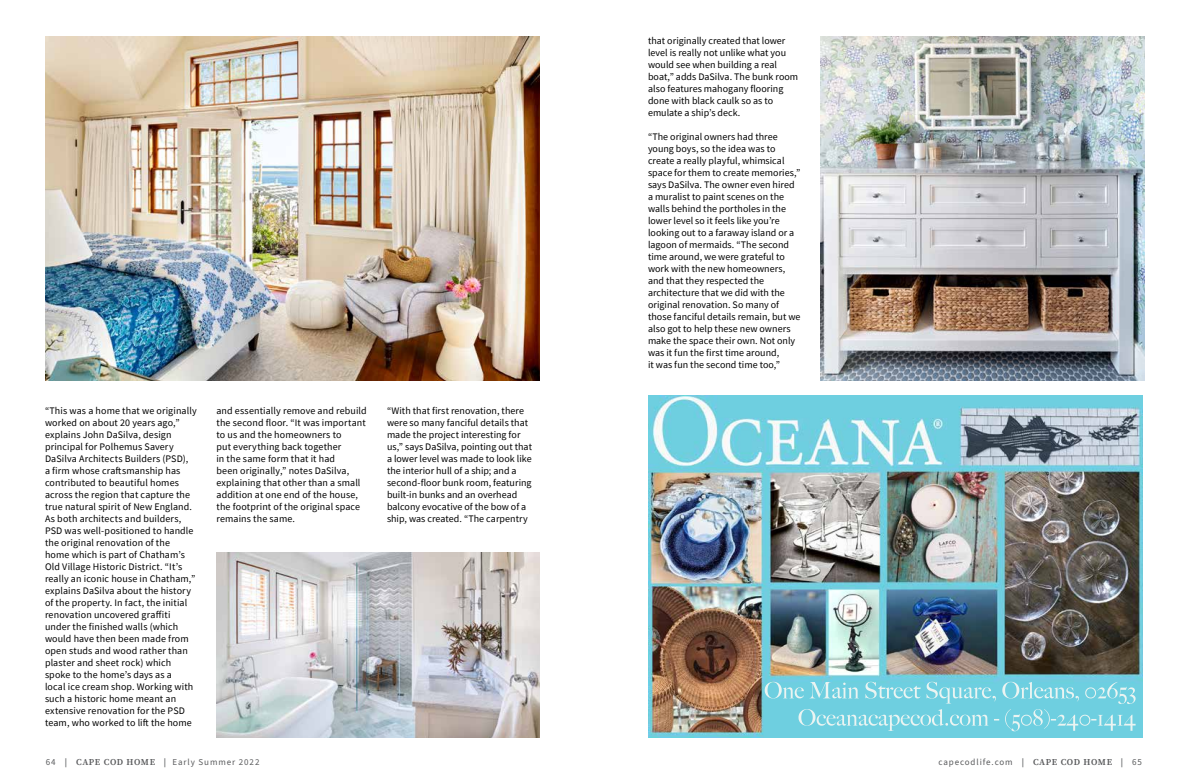
<style>
.page{position:relative;width:1188px;height:783px;background:#fff}
.page>*{position:absolute;margin:0;border:0;box-sizing:border-box;transform-origin:0 0}
.t1{font:10px/12px "Source Sans Pro";letter-spacing:.01em;color:#000}
.t2{font:9px "Source Sans 3";letter-spacing:.1em;color:#5a5b5d}
.t3{font:9px "Source Sans 3";letter-spacing:.1em;color:#58595b}
.s1{font-weight:600;color:#58595b}
.s2{font-family:"Source Serif 4";font-weight:600}
.s3{font-weight:600}
</style>
<div class="page">
<img style="left:45px;top:36px;width:495px;height:344px">
<img style="left:216px;top:552px;width:324px;height:186px">
<img style="left:820px;top:36px;width:325px;height:344px">
<img style="left:648px;top:396px;width:495px;height:342px">
<p class="t1" style="left:45px;top:405px;width:153px">“This was a home that we originally worked on about 20 years ago,” explains John DaSilva, design principal for Polhemus Savery<br>DaSilva Architects Builders (PSD),<br>a firm whose craftsmanship has contributed to beautiful homes across the region that capture the true natural spirit of New England.<br>As both architects and builders,<br>PSD was well-positioned to handle the original renovation of the home which is part of Chatham’s<br>Old Village Historic District. “It’s really an iconic house in Chatham,” explains DaSilva about the history of the property. In fact, the initial renovation uncovered graffiti under the finished walls (which would have then been made from open studs and wood rather than plaster and sheet rock) which spoke to the home’s days as a<br>local ice cream shop. Working with such a historic home meant an extensive renovation for the PSD team, who worked to lift the home</p>
<p class="t1" style="left:216px;top:405px;width:152px">and essentially remove and rebuild the second floor. “It was important to us and the homeowners to<br>put everything back together<br>in the same form that it had<br>been originally,” notes DaSilva, explaining that other than a small addition at one end of the house, the footprint of the original space remains the same.</p>
<p class="t1" style="left:387px;top:405px;width:147px">“With that first renovation, there were so many fanciful details that made the project interesting for us,” says DaSilva, pointing out that a lower level was made to look like the interior hull of a ship; and a second-floor bunk room, featuring built-in bunks and an overhead balcony evocative of the bow of a ship, was created. “The carpentry</p>
<p class="t1" style="left:648px;top:34px;width:152px">that originally created that lower level is really not unlike what you would see when building a real boat,” adds DaSilva. The bunk room also features mahogany flooring done with black caulk so as to emulate a ship’s deck.</p>
<p class="t1" style="left:648px;top:130px;width:154px">“The original owners had three young boys, so the idea was to create a really playful, whimsical space for them to create memories,” says DaSilva. The owner even hired a muralist to paint scenes on the walls behind the portholes in the lower level so it feels like you’re looking out to a faraway island or a lagoon of mermaids. “The second time around, we were grateful to work with the new homeowners, and that they respected the architecture that we did with the original renovation. So many of those fanciful details remain, but we also got to help these new owners make the space their own. Not only was it fun the first time around,<br>it was fun the second time too,”</p>
<p class="t2" style="left:46px;top:756px;width:215px">64 <span class="s1">|</span> <span class="s2">CAPE COD HOME</span> <span class="s1">|</span> Early Summer 2022</p>
<p class="t3" style="left:938px;top:756px;width:205px">capecodlife.com <span class="s3">|</span> <span class="s2">CAPE COD HOME</span> <span class="s3">|</span> 65</p>
</div>
